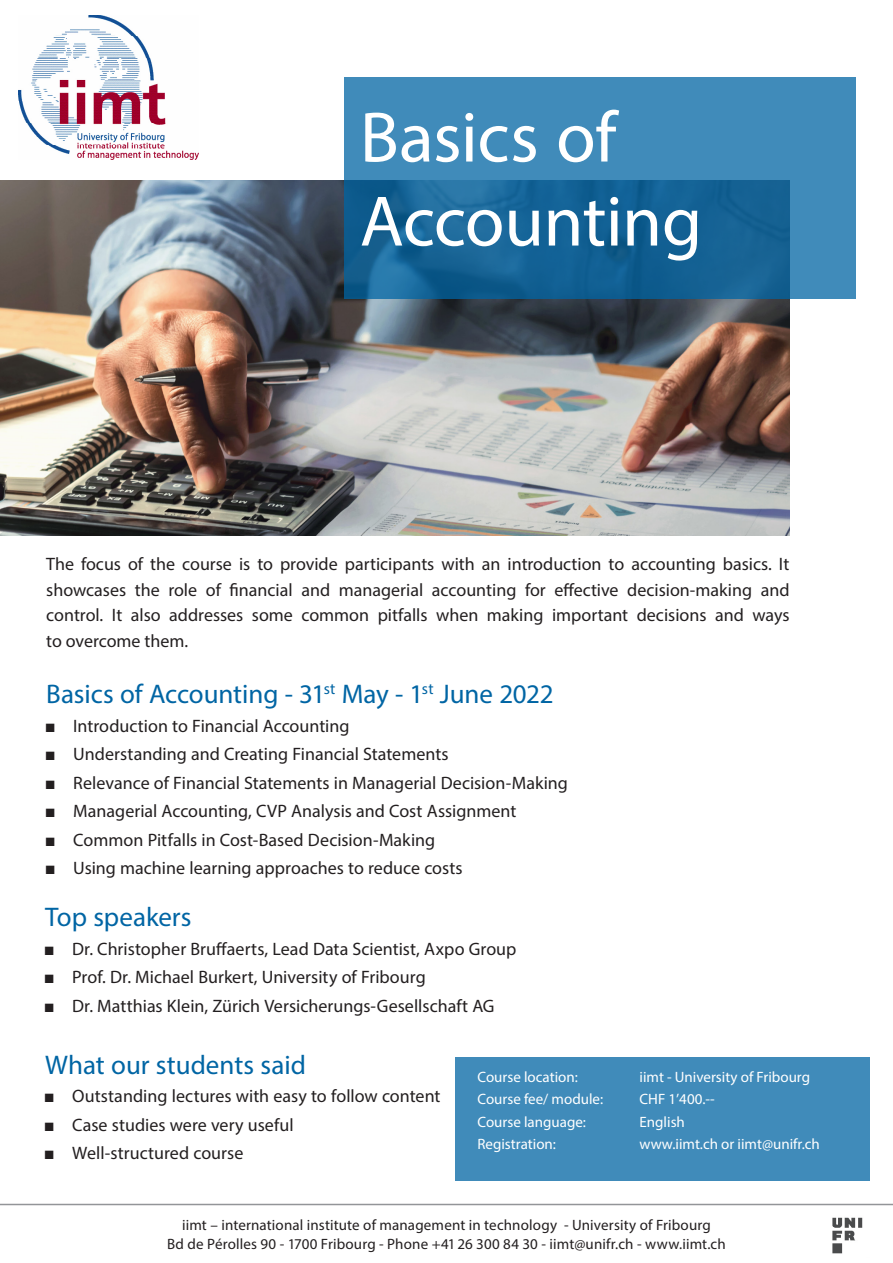
<style>
.page{position:relative;width:893px;height:1263px;background:#fff}
.page>*{position:absolute;margin:0;border:0;box-sizing:border-box;transform-origin:0 0}
.Headline{font:72px "Myriad Pro";letter-spacing:-.01em;color:#fff}
.Zwischentitel{font:27px "Myriad Pro";color:#0065a4}
.t1{font:18px/25.5px "Myriad Pro";color:#231f20;text-align:justify}
.Lauftext{font:15px "Myriad Pro";letter-spacing:.01em;color:#231f20}
.t2{font:15px "Myriad Pro";color:#fff}
.s1{font-family:"Arial Narrow"}
</style>
<div class="page">
<img style="left:0;top:181px;width:789px;height:355px">
<img style="left:18px;top:15px;width:181px;height:144px">
<hr style="left:0;top:1204px;width:893px;height:1px;background:#939598">
<img style="left:832px;top:1217px;width:31px;height:37px">
<div style="left:455px;top:1057px;width:414px;height:123px;background:#408bba"></div>
<svg style="left:344px;top:77px;width:512px;height:222px;background:#2b77a8"></svg>
<p class="Headline" style="left:360px;top:93px;width:258px">Basics of</p>
<p class="Headline" style="left:360px;top:177px;width:344px">Accounting</p>
<p class="t1" style="left:46px;top:551px;width:745px">The focus of the course is to provide participants with an introduction to accounting basics. It showcases the role of financial and managerial accounting for effective decision-making and control. It also addresses some common pitfalls when making important decisions and ways to overcome them.</p>
<p class="Zwischentitel" style="left:46px;top:677px;width:509px">Basics of Accounting - 31<sup>st</sup> May - 1<sup>st</sup> June 2022</p>
<p class="t1" style="left:46px;top:712px;width:305px"><span class="s1">■</span> Introduction to Financial Accounting</p>
<p class="t1" style="left:46px;top:741px;width:404px"><span class="s1">■</span> Understanding and Creating Financial Statements</p>
<p class="t1" style="left:46px;top:769px;width:523px"><span class="s1">■</span> Relevance of Financial Statements in Managerial Decision-Making</p>
<p class="t1" style="left:46px;top:798px;width:472px"><span class="s1">■</span> Managerial Accounting, CVP Analysis and Cost Assignment</p>
<p class="t1" style="left:46px;top:826px;width:391px"><span class="s1">■</span> Common Pitfalls in Cost-Based Decision-Making</p>
<p class="t1" style="left:46px;top:855px;width:418px"><span class="s1">■</span> Using machine learning approaches to reduce costs</p>
<p class="Zwischentitel" style="left:45px;top:900px;width:148px">Top speakers</p>
<p class="t1" style="left:45px;top:935px;width:473px"><span class="s1">■</span> Dr. Christopher Bruffaerts, Lead Data Scientist, Axpo Group</p>
<p class="t1" style="left:45px;top:964px;width:382px"><span class="s1">■</span> Prof. Dr. Michael Burkert, University of Fribourg</p>
<p class="t1" style="left:45px;top:992px;width:451px"><span class="s1">■</span> Dr. Matthias Klein, Zürich Versicherungs-Gesellschaft AG</p>
<p class="Zwischentitel" style="left:45px;top:1048px;width:262px">What our students said</p>
<p class="t1" style="left:45px;top:1083px;width:397px"><span class="s1">■</span> Outstanding lectures with easy to follow content</p>
<p class="t1" style="left:45px;top:1111px;width:250px"><span class="s1">■</span> Case studies were very useful</p>
<p class="t1" style="left:45px;top:1140px;width:200px"><span class="s1">■</span> Well-structured course</p>
<p class="t2" style="left:477px;top:1067px;width:102px">Course location:</p>
<p class="t2" style="left:639px;top:1067px;width:172px">iimt - University of Fribourg</p>
<p class="t2" style="left:477px;top:1090px;width:127px">Course fee/ module:</p>
<p class="t2" style="left:639px;top:1090px;width:77px">CHF 1’400.--</p>
<p class="t2" style="left:477px;top:1112px;width:110px">Course language:</p>
<p class="t2" style="left:639px;top:1112px;width:47px">English</p>
<p class="t2" style="left:477px;top:1135px;width:80px">Registration:</p>
<p class="t2" style="left:639px;top:1135px;width:182px">www.iimt.ch or iimt@unifr.ch</p>
<p class="Lauftext" style="left:182px;top:1215px;width:530px">iimt – international institute of management in technology - University of Fribourg</p>
<p class="Lauftext" style="left:167px;top:1235px;width:560px">Bd de Pérolles 90 - 1700 Fribourg - Phone +41 26 300 84 30 - iimt@unifr.ch - www.iimt.ch</p>
</div>
